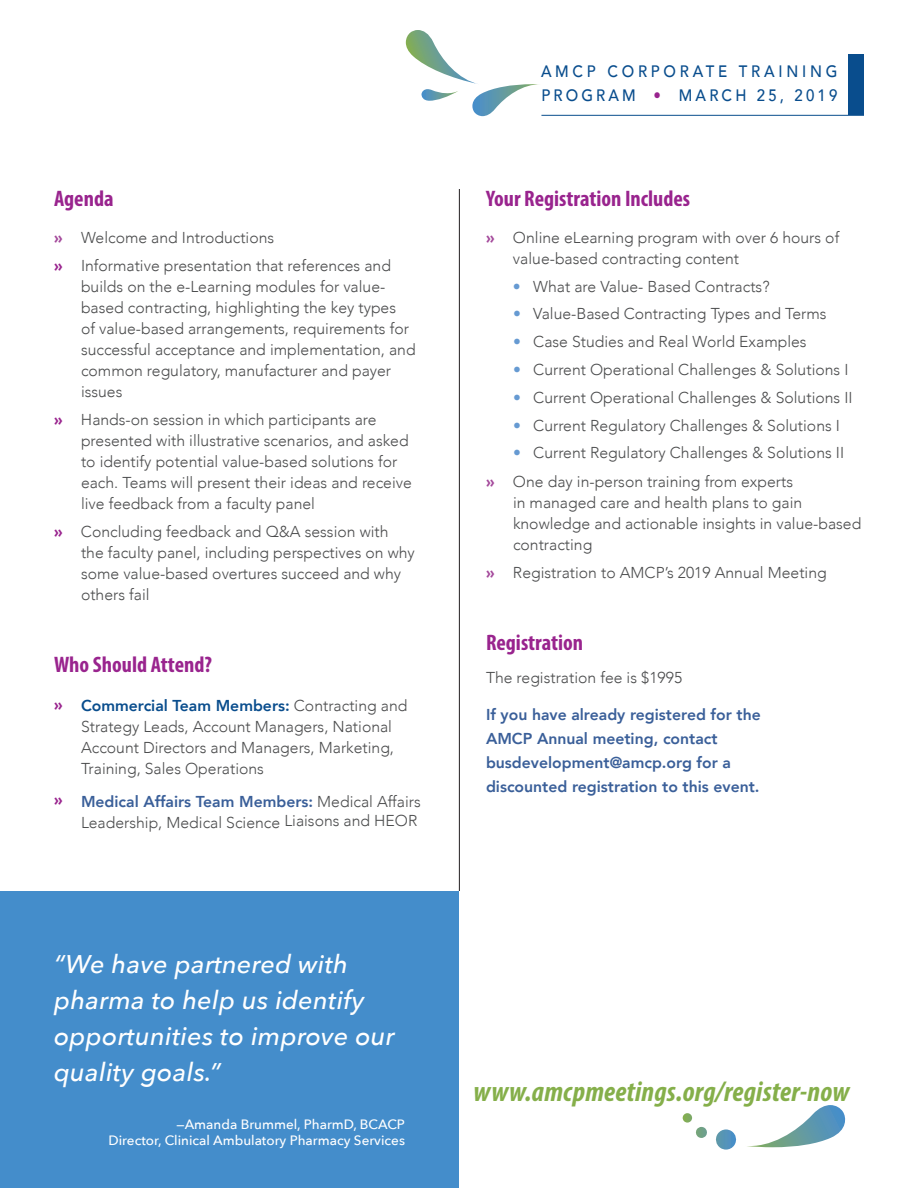
<style>
.page{position:relative;width:918px;height:1188px;background:#fff}
.page>*{position:absolute;margin:0;border:0;box-sizing:border-box;transform-origin:0 0}
.t1{font:italic 700 condensed 28.5px "Myriad Pro";letter-spacing:.01em;color:#85af4a}
.t2{font:italic 500 25.5px/36px "Avenir Next";letter-spacing:.01em;color:#fff}
.Paragrph_black{font:700 condensed 22.5px "Myriad Pro";color:#99248e}
.t3{font:500 16.5px/24px "Avenir";letter-spacing:.25em;color:#094d8d;scale:.91 1}
.Arrow_Bullets{font:300 15.75px/21px "Avenir";color:#4b4c4d}
.Sub_Bullets{font:300 15.75px "Avenir";color:#4b4c4d}
.Paragrph_black-2{font:800 15.75px/24px "Avenir";color:#3a5f99}
.t4{font:500 13.5px "Avenir Next";color:#fff}
.s1{font-weight:900;color:#a4499b}
.s2{font-weight:900;color:#99248e}
.s3{font-weight:800;color:#094d8d}
.s4{font-weight:800;color:#3a5f99}
.s5{color:#99248e}
.s6{color:#669ad2}
</style>
<div class="page">
<div style="left:0;top:891px;width:459px;height:297px;background:#448dcb"></div>
<svg style="left:683px;top:1113px;width:54px;height:37px"></svg>
<svg style="left:747px;top:1105px;width:99px;height:43px"></svg>
<svg style="left:406px;top:30px;width:133px;height:86px"></svg>
<hr style="left:459px;top:189px;width:1px;height:702px;background:#231f20">
<hr style="left:541px;top:115px;width:323px;height:1px;background:#094d8d">
<div style="left:848px;top:54px;width:16px;height:61px;background:#094d8d"></div>
<p class="Paragrph_black" style="left:54px;top:184px;width:61px">Agenda</p>
<p class="Arrow_Bullets" style="left:54px;top:227px;width:222px"><span class="s1">»</span> Welcome and Introductions</p>
<p class="Arrow_Bullets" style="left:81px;top:255px;width:336px;text-indent:-27px"><span class="s2">»</span> Informative presentation that references and builds on the e-Learning modules for value&shy;based contracting, highlighting the key types<br>of value-based arrangements, requirements for successful acceptance and implementation, and common regulatory, manufacturer and payer issues</p>
<p class="Arrow_Bullets" style="left:81px;top:409px;width:332px;text-indent:-27px"><span class="s2">»</span> Hands-on session in which participants are presented with illustrative scenarios, and asked to identify potential value-based solutions for each. Teams will present their ideas and receive live feedback from a faculty panel</p>
<p class="Arrow_Bullets" style="left:81px;top:521px;width:335px;text-indent:-27px"><span class="s2">»</span> Concluding feedback and Q&amp;A session with the faculty panel, including perspectives on why some value-based overtures succeed and why others fail</p>
<p class="Paragrph_black" style="left:54px;top:651px;width:160px">Who Should Attend?</p>
<p class="Arrow_Bullets" style="left:81px;top:695px;width:328px;text-indent:-27px"><span class="s2">»</span> <span class="s3">Commercial Team Members:</span> Contracting and Strategy Leads, Account Managers, National Account Directors and Managers, Marketing, Training, Sales Operations</p>
<p class="Arrow_Bullets" style="left:54px;top:791px;width:368px;text-align:right"><span class="s2">»</span> <span class="s4">Medical Affairs Team Members:</span> Medical Affairs<br>Leadership, Medical Science Liaisons and HEOR</p>
<p class="t2" style="left:54px;top:945px;width:342px">“We have partnered with pharma to help us identify opportunities to improve our quality goals.”</p>
<p class="t4" style="left:177px;top:1113px;width:230px">—Amanda Brummel, PharmD, BCACP</p>
<p class="t4" style="left:109px;top:1129px;width:298px">Director, Clinical Ambulatory Pharmacy Services</p>
<p class="t3" style="left:541px;top:58px;width:327px">AMCP CORPORATE TRAINING<br>PROGRAM <span class="s5">•</span> MARCH 25, 2019</p>
<p class="Paragrph_black" style="left:486px;top:184px;width:206px">Your Registration Includes</p>
<p class="Arrow_Bullets" style="left:513px;top:227px;width:328px;text-indent:-27px"><span class="s1">»</span> Online eLearning program with over 6 hours of value-based contracting content</p>
<p class="Sub_Bullets" style="left:513px;top:277px;width:258px"><span class="s6">•</span> What are Value- Based Contracts?</p>
<p class="Sub_Bullets" style="left:513px;top:305px;width:315px"><span class="s6">•</span> Value-Based Contracting Types and Terms</p>
<p class="Sub_Bullets" style="left:513px;top:332px;width:295px"><span class="s6">•</span> Case Studies and Real World Examples</p>
<p class="Sub_Bullets" style="left:513px;top:360px;width:337px"><span class="s6">•</span> Current Operational Challenges &amp; Solutions I</p>
<p class="Sub_Bullets" style="left:513px;top:388px;width:341px"><span class="s6">•</span> Current Operational Challenges &amp; Solutions II</p>
<p class="Sub_Bullets" style="left:513px;top:416px;width:329px"><span class="s6">•</span> Current Regulatory Challenges &amp; Solutions I</p>
<p class="Sub_Bullets" style="left:513px;top:444px;width:333px"><span class="s6">•</span> Current Regulatory Challenges &amp; Solutions II</p>
<p class="Arrow_Bullets" style="left:513px;top:471px;width:350px;text-indent:-27px"><span class="s1">»</span> One day in-person training from experts<br>in managed care and health plans to gain knowledge and actionable insights in value-based contracting</p>
<p class="Arrow_Bullets" style="left:486px;top:562px;width:342px"><span class="s1">»</span> Registration to AMCP’s 2019 Annual Meeting</p>
<p class="Paragrph_black" style="left:486px;top:629px;width:99px">Registration</p>
<p class="Arrow_Bullets" style="left:486px;top:667px;width:198px">The registration fee is $1995</p>
<p class="Paragrph_black-2" style="left:486px;top:703px;width:276px">If you have already registered for the AMCP Annual meeting, contact busdevelopment@amcp.org for a discounted registration to this event.</p>
<p class="t1" style="left:474px;top:1074px;width:377px">www.amcpmeetings.org/register-now</p>
</div>
